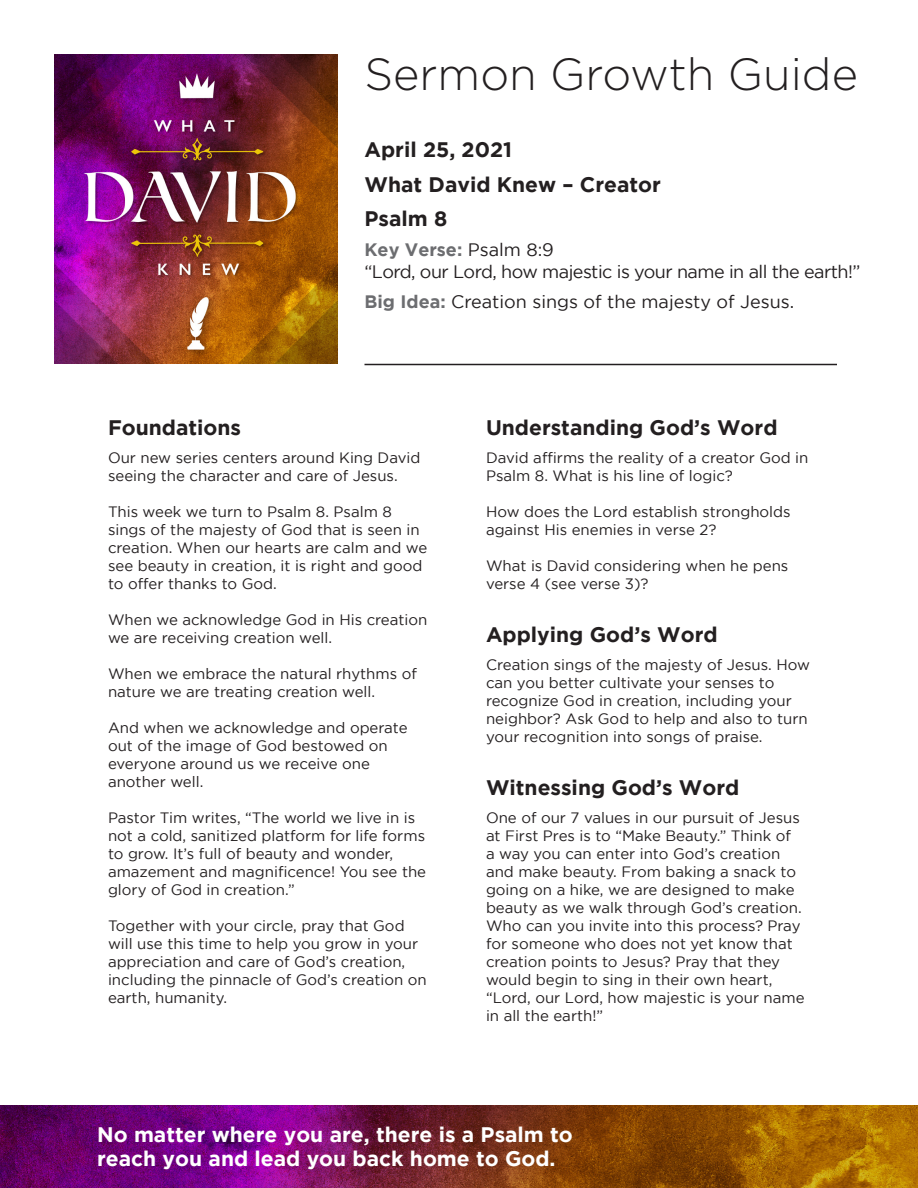
<style>
.page{position:relative;width:918px;height:1188px;background:#fff}
.page>*{position:absolute;margin:0;border:0;box-sizing:border-box;transform-origin:0 0}
.t1{font:300 45px "Gotham";color:#231f20}
.sub_header{font:700 21px "Gotham";color:#231f20}
.t2{font:700 21px/24px "Gotham";color:#fff}
.t3{font:18px "Gotham";letter-spacing:-.03em;color:#231f20}
.t4{font:18px "Gotham";color:#231f20}
.t5{font:700 18px "Gotham";color:#6c6d70}
.body{font:15px/18px "Gotham";color:#231f20}
.s1{font-weight:400;color:#231f20}
.s2{font-weight:700;color:#6c6d70}
</style>
<div class="page">
<img style="left:54px;top:54px;width:283px;height:310px">
<hr style="left:364px;top:364px;width:473px;height:1px;background:#231f20">
<img style="left:0;top:1106px;width:918px;height:82px">
<p class="t1" style="left:364px;top:46px;width:495px">Sermon Growth Guide</p>
<p class="sub_header" style="left:364px;top:138px;width:149px">April 25, 2021</p>
<p class="sub_header" style="left:364px;top:172px;width:298px">What David Knew – Creator</p>
<p class="sub_header" style="left:364px;top:207px;width:84px">Psalm 8</p>
<p class="t5" style="left:364px;top:240px;width:191px">Key Verse: <span class="s1">Psalm 8:9</span></p>
<p class="t3" style="left:364px;top:262px;width:497px">“Lord, our Lord, how majestic is your name in all the earth!”</p>
<p class="t4" style="left:364px;top:292px;width:431px"><span class="s2">Big Idea:</span> Creation sings of the majesty of Jesus.</p>
<p class="sub_header" style="left:108px;top:415px;width:135px">Foundations</p>
<p class="body" style="left:108px;top:449px;width:314px">Our new series centers around King David seeing the character and care of Jesus.</p>
<p class="body" style="left:108px;top:503px;width:321px">This week we turn to Psalm 8. Psalm 8 sings of the majesty of God that is seen in creation. When our hearts are calm and we see beauty in creation, it is right and good to offer thanks to God.</p>
<p class="body" style="left:108px;top:611px;width:321px">When we acknowledge God in His creation we are receiving creation well.</p>
<p class="body" style="left:108px;top:665px;width:310px">When we embrace the natural rhythms of nature we are treating creation well.</p>
<p class="body" style="left:108px;top:719px;width:301px">And when we acknowledge and operate out of the image of God bestowed on everyone around us we receive one another well.</p>
<p class="body" style="left:108px;top:809px;width:320px">Pastor Tim writes, “The world we live in is not a cold, sanitized platform for life forms to grow. It’s full of beauty and wonder, amazement and magnificence! You see the glory of God in creation.”</p>
<p class="body" style="left:108px;top:917px;width:320px">Together with your circle, pray that God will use this time to help you grow in your appreciation and care of God’s creation, including the pinnacle of God’s creation on earth, humanity.</p>
<p class="sub_header" style="left:486px;top:415px;width:293px">Understanding God’s Word</p>
<p class="body" style="left:486px;top:449px;width:324px">David affirms the reality of a creator God in<br>Psalm 8. What is his line of logic?</p>
<p class="body" style="left:486px;top:503px;width:306px">How does the Lord establish strongholds against His enemies in verse 2?</p>
<p class="body" style="left:486px;top:557px;width:304px">What is David considering when he pens verse 4 (see verse 3)?</p>
<p class="sub_header" style="left:486px;top:622px;width:233px">Applying God’s Word</p>
<p class="body" style="left:486px;top:656px;width:325px">Creation sings of the majesty of Jesus. How can you better cultivate your senses to recognize God in creation, including your neighbor? Ask God to help and also to turn your recognition into songs of praise.</p>
<p class="sub_header" style="left:486px;top:775px;width:255px">Witnessing God’s Word</p>
<p class="body" style="left:486px;top:809px;width:320px">One of our 7 values in our pursuit of Jesus at First Pres is to “Make Beauty.” Think of<br>a way you can enter into God’s creation and make beauty. From baking a snack to going on a hike, we are designed to make beauty as we walk through God’s creation.<br>Who can you invite into this process? Pray for someone who does not yet know that creation points to Jesus? Pray that they would begin to sing in their own heart, “Lord, our Lord, how majestic is your name in all the earth!”</p>
<p class="t2" style="left:97px;top:1122px;width:477px">No matter where you are, there is a Psalm to reach you and lead you back home to God.</p>
</div>
